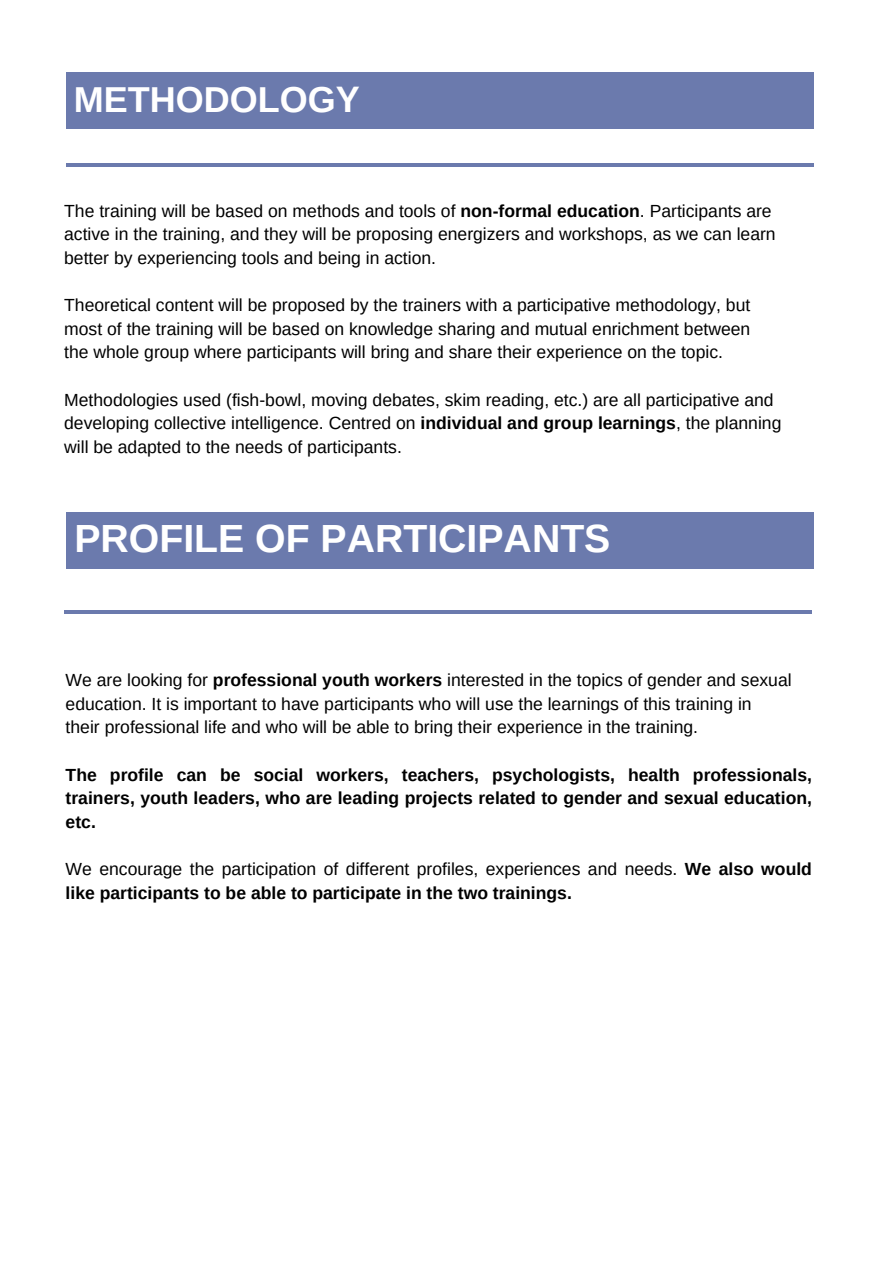
<style>
.page{position:relative;width:894px;height:1264px;background:#fff}
.page>*{position:absolute;margin:0;border:0;box-sizing:border-box;transform-origin:0 0}
.t1{font:700 39.3px "Arimo";color:#fff}
.t2{font:700 36px "Arimo";color:#fff}
.t3{font:17.55px/23.7px "Arimo";color:#000}
.t4{font:700 17.55px/23.7px "Arimo";color:#000;text-align:justify}
.s1{font-weight:700}
</style>
<div class="page">
<hr style="left:66px;top:163px;width:747px;height:3px;background:#6b7aad">
<div style="left:66px;top:72px;width:747px;height:56px;background:#6b7aad"></div>
<div style="left:66px;top:512px;width:747px;height:57px;background:#6b7aad"></div>
<hr style="left:64px;top:610px;width:747px;height:3px;background:#6b7aad">
<h2 class="t2" style="left:74px;top:79px;width:287px">METHODOLOGY</h2>
<p class="t3" style="left:64px;top:199px;width:712px">The training will be based on methods and tools of <span class="s1">non-formal education</span>. Participants are active in the training, and they will be proposing energizers and workshops, as we can learn better by experiencing tools and being in action.</p>
<p class="t3" style="left:64px;top:293px;width:687px;text-align:justify">Theoretical content will be proposed by the trainers with a participative methodology, but most of the training will be based on knowledge sharing and mutual enrichment between the whole group where participants will bring and share their experience on the topic.</p>
<p class="t3" style="left:64px;top:388px;width:718px">Methodologies used (fish-bowl, moving debates, skim reading, etc.) are all participative and developing collective intelligence. Centred on <span class="s1">individual and group learnings</span>, the planning will be adapted to the needs of participants.</p>
<h1 class="t1" style="left:74px;top:516px;width:537px">PROFILE OF PARTICIPANTS</h1>
<p class="t3" style="left:66px;top:668px;width:727px">We are looking for <span class="s1">professional youth workers</span> interested in the topics of gender and sexual education. It is important to have participants who will use the learnings of this training in<br>their professional life and who will be able to bring their experience in the training.</p>
<p class="t4" style="left:66px;top:762px;width:747px">The profile can be social workers, teachers, psychologists, health professionals, trainers, youth leaders, who are leading projects related to gender and sexual education, etc.</p>
<p class="t3" style="left:66px;top:857px;width:747px">We encourage the participation of different profiles, experiences and needs. <span class="s1">We also would like participants to be able to participate in the two trainings.</span></p>
</div>
